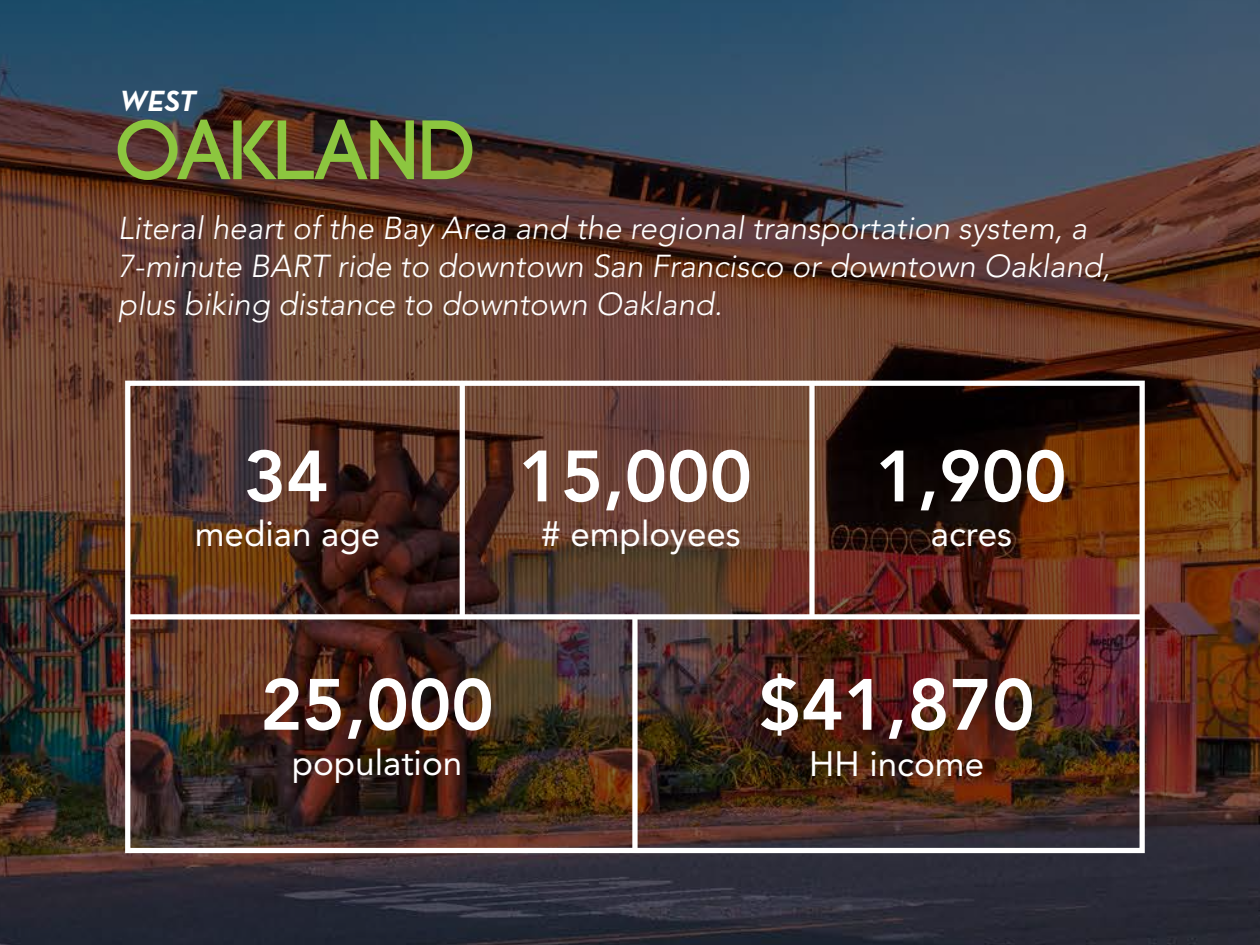
<style>
.page{position:relative;width:1260px;height:945px;background:#fff}
.page>*{position:absolute;margin:0;border:0;box-sizing:border-box;transform-origin:0 0}
.t1{font:700 84px "Code";letter-spacing:.02em;color:#8cc63f}
.t2{font:800 71.75px "Avenir LT Std";color:#fff}
.t3{font:35px "Avenir LT Std";color:#fff}
.t4{font:italic 300 31.5px/37.8px "Avenir LT Std";color:#fff}
.t5{font:italic 700 29.75px "Neutra Text";color:#fff}
</style>
<div class="page">
<img style="left:0;top:0;width:1260px;height:945px">
<div style="left:125px;top:381px;width:1020px;height:472px;border:5px solid #fff"></div>
<div style="left:128px;top:614px;width:1014px;height:6px;background:#fff"></div>
<div style="left:460px;top:383px;width:5px;height:234px;background:#fff"></div>
<div style="left:809px;top:383px;width:6px;height:234px;background:#fff"></div>
<div style="left:632px;top:617px;width:6px;height:233px;background:#fff"></div>
<p class="t5" style="left:120px;top:82px;width:78px">WEST</p>
<h1 class="t1" style="left:118px;top:108px;width:359px">OAKLAND</h1>
<p class="t4" style="left:118px;top:210px;width:994px">Literal heart of the Bay Area and the regional transportation system, a<br>7-minute BART ride to downtown San Francisco or downtown Oakland, plus biking distance to downtown Oakland.</p>
<h2 class="t2" style="left:244px;top:434px;width:86px">34</h2>
<h2 class="t2" style="left:518px;top:434px;width:235px">15,000</h2>
<h2 class="t2" style="left:876px;top:434px;width:193px">1,900</h2>
<p class="t3" style="left:195px;top:514px;width:187px">median age</p>
<p class="t3" style="left:541px;top:514px;width:201px"># employees</p>
<p class="t3" style="left:931px;top:514px;width:83px">acres</p>
<h2 class="t2" style="left:260px;top:662px;width:235px">25,000</h2>
<p class="t3" style="left:292px;top:743px;width:172px">population</p>
<h2 class="t2" style="left:759px;top:662px;width:278px">$41,870</h2>
<p class="t3" style="left:809px;top:743px;width:177px">HH income</p>
</div>
